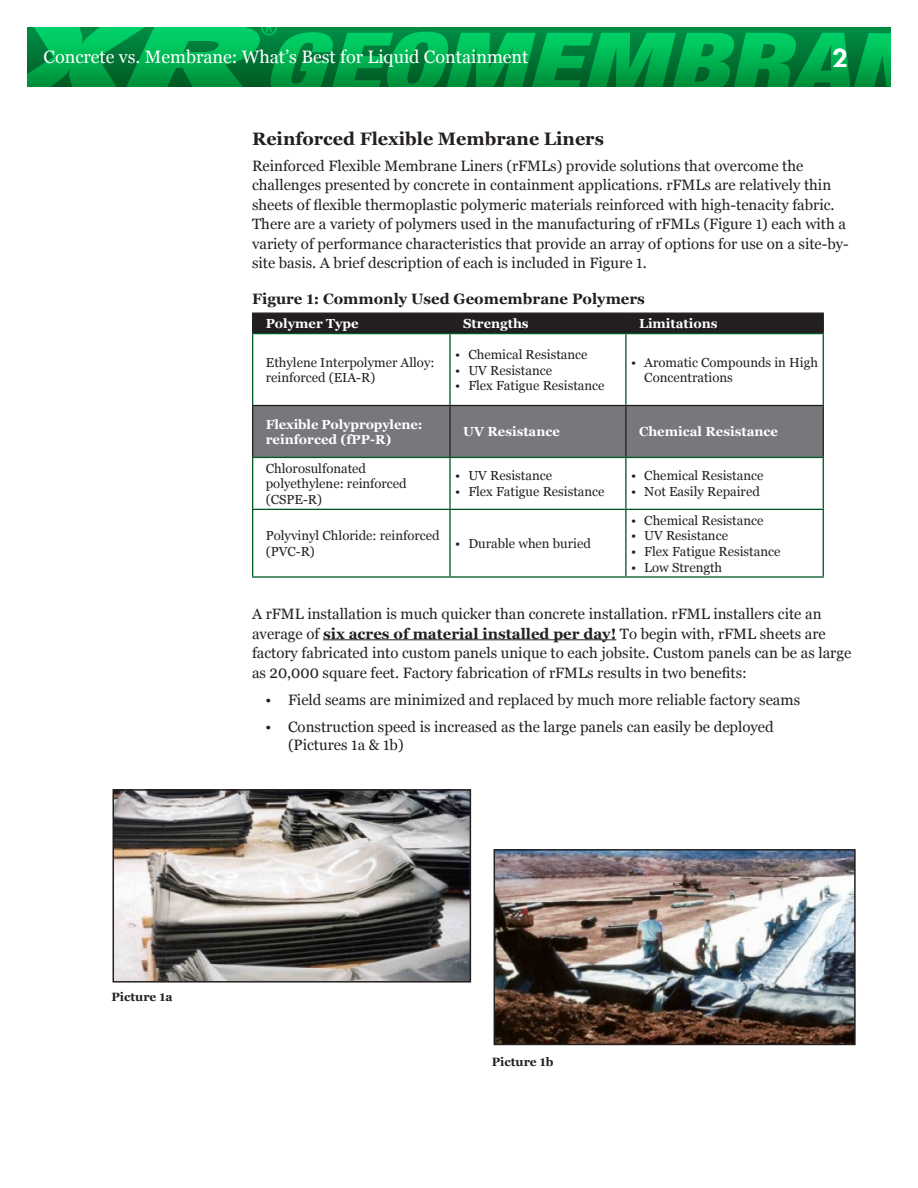
<style>
.page{position:relative;width:918px;height:1188px;background:#fff}
.page>*{position:absolute;margin:0;border:0;box-sizing:border-box;transform-origin:0 0}
.t1{font:600 27px "Futura";color:#fff}
.t2{font:18px "Georgia";color:#fff}
.t3{font:700 18px "Georgia";color:#231f20}
.t4{font:15px/19.5px "Georgia";color:#231f20}
.t5{font:700 15px "Georgia";color:#231f20}
.t6{font:13.05px/15.8px "Georgia";color:#231f20}
.t7{font:700 13.05px/15.8px "Georgia";color:#fff}
.t8{font:700 12px "Georgia";color:#231f20}
.s1{font-weight:700}
</style>
<div class="page">
<svg style="left:27px;top:27px;width:864px;height:60px;background:#009d47"></svg>
<hr style="left:323px;top:639px;width:293px;height:1px;background:#231f20">
<div style="left:253px;top:406px;width:570px;height:51px;background:#76787b"></div>
<hr style="left:252px;top:334px;width:1px;height:71px;background:#005a23">
<hr style="left:449px;top:334px;width:2px;height:71px;background:#005a23">
<hr style="left:625px;top:334px;width:2px;height:71px;background:#005a23">
<hr style="left:823px;top:334px;width:1px;height:71px;background:#005a23">
<hr style="left:252px;top:457px;width:198px;height:1px;background:#005a23">
<hr style="left:252px;top:458px;width:1px;height:51px;background:#005a23">
<hr style="left:450px;top:457px;width:176px;height:1px;background:#005a23">
<hr style="left:449px;top:458px;width:2px;height:51px;background:#005a23">
<hr style="left:626px;top:457px;width:198px;height:1px;background:#005a23">
<hr style="left:625px;top:458px;width:2px;height:51px;background:#005a23">
<hr style="left:823px;top:458px;width:1px;height:51px;background:#005a23">
<hr style="left:252px;top:509px;width:198px;height:1px;background:#005a23">
<hr style="left:252px;top:510px;width:1px;height:66px;background:#005a23">
<hr style="left:450px;top:509px;width:176px;height:1px;background:#005a23">
<hr style="left:449px;top:510px;width:2px;height:66px;background:#005a23">
<hr style="left:626px;top:509px;width:198px;height:1px;background:#005a23">
<hr style="left:625px;top:510px;width:2px;height:66px;background:#005a23">
<hr style="left:823px;top:510px;width:1px;height:66px;background:#005a23">
<hr style="left:252px;top:576px;width:198px;height:2px;background:#005a23">
<hr style="left:450px;top:576px;width:176px;height:2px;background:#005a23">
<hr style="left:626px;top:576px;width:198px;height:2px;background:#005a23">
<div style="left:252px;top:313px;width:572px;height:21px;background:#231f20"></div>
<hr style="left:252px;top:405px;width:198px;height:1px;background:#231f20">
<hr style="left:252px;top:406px;width:1px;height:51px;background:#231f20">
<hr style="left:450px;top:405px;width:176px;height:1px;background:#231f20">
<hr style="left:449px;top:406px;width:2px;height:51px;background:#231f20">
<hr style="left:626px;top:405px;width:198px;height:1px;background:#231f20">
<hr style="left:625px;top:406px;width:2px;height:51px;background:#231f20">
<hr style="left:823px;top:406px;width:1px;height:51px;background:#231f20">
<img style="left:116px;top:792px;width:352px;height:188px">
<div style="left:113px;top:789px;width:358px;height:194px;border:2px solid #231f20"></div>
<img style="left:497px;top:852px;width:356px;height:190px">
<div style="left:494px;top:849px;width:362px;height:196px;border:2px solid #231f20"></div>
<p class="t2" style="left:44px;top:47px;width:486px">Concrete vs. Membrane: What’s Best for Liquid Containment</p>
<h1 class="t1" style="left:833px;top:42px;width:17px">2</h1>
<p class="t3" style="left:252px;top:129px;width:353px">Reinforced Flexible Membrane Liners</p>
<p class="t4" style="left:252px;top:156px;width:598px">Reinforced Flexible Membrane Liners (rFMLs) provide solutions that overcome the challenges presented by concrete in containment applications. rFMLs are relatively thin sheets of flexible thermoplastic polymeric materials reinforced with high-tenacity fabric.<br>There are a variety of polymers used in the manufacturing of rFMLs (Figure 1) each with a variety of performance characteristics that provide an array of options for use on a site-by&shy;site basis. A brief description of each is included in Figure 1.</p>
<p class="t5" style="left:252px;top:290px;width:395px">Figure 1: Commonly Used Geomembrane Polymers</p>
<p class="t7" style="left:266px;top:316px;width:94px">Polymer Type</p>
<p class="t7" style="left:463px;top:316px;width:67px">Strengths</p>
<p class="t7" style="left:639px;top:316px;width:80px">Limitations</p>
<p class="t6" style="left:266px;top:354px;width:170px">Ethylene Interpolymer Alloy: reinforced (EIA-R)</p>
<p class="t6" style="left:455px;top:346px;width:134px">• Chemical Resistance</p>
<p class="t6" style="left:455px;top:362px;width:98px">• UV Resistance</p>
<p class="t6" style="left:455px;top:378px;width:151px">• Flex Fatigue Resistance</p>
<p class="t6" style="left:644px;top:354px;width:175px;text-indent:-13px">• Aromatic Compounds in High<br>Concentrations</p>
<p class="t7" style="left:266px;top:416px;width:158px">Flexible Polypropylene: reinforced (fPP-R)</p>
<p class="t7" style="left:463px;top:424px;width:98px">UV Resistance</p>
<p class="t7" style="left:639px;top:424px;width:141px">Chemical Resistance</p>
<p class="t6" style="left:266px;top:460px;width:143px">Chlorosulfonated polyethylene: reinforced (CSPE-R)</p>
<p class="t6" style="left:455px;top:468px;width:98px">• UV Resistance</p>
<p class="t6" style="left:631px;top:468px;width:134px">• Chemical Resistance</p>
<p class="t6" style="left:631px;top:484px;width:130px">• Not Easily Repaired</p>
<p class="t6" style="left:455px;top:484px;width:151px">• Flex Fatigue Resistance</p>
<p class="t6" style="left:266px;top:528px;width:175px">Polyvinyl Chloride: reinforced (PVC-R)</p>
<p class="t6" style="left:455px;top:536px;width:137px">• Durable when buried</p>
<p class="t6" style="left:631px;top:512px;width:134px">• Chemical Resistance</p>
<p class="t6" style="left:631px;top:528px;width:98px">• UV Resistance</p>
<p class="t6" style="left:631px;top:544px;width:151px">• Flex Fatigue Resistance</p>
<p class="t6" style="left:631px;top:559px;width:93px">• Low Strength</p>
<p class="t4" style="left:252px;top:604px;width:601px">A rFML installation is much quicker than concrete installation. rFML installers cite an average of <span class="s1">six acres of material installed per day!</span> To begin with, rFML sheets are factory fabricated into custom panels unique to each jobsite. Custom panels can be as large as 20,000 square feet. Factory fabrication of rFMLs results in two benefits:</p>
<p class="t4" style="left:266px;top:690px;width:536px">• Field seams are minimized and replaced by much more reliable factory seams</p>
<p class="t4" style="left:288px;top:717px;width:487px;line-height:18px;text-indent:-22px">• Construction speed is increased as the large panels can easily be deployed (Pictures 1a &amp; 1b)</p>
<p class="t8" style="left:111px;top:990px;width:63px">Picture 1a</p>
<p class="t8" style="left:492px;top:1055px;width:63px">Picture 1b</p>
</div>
